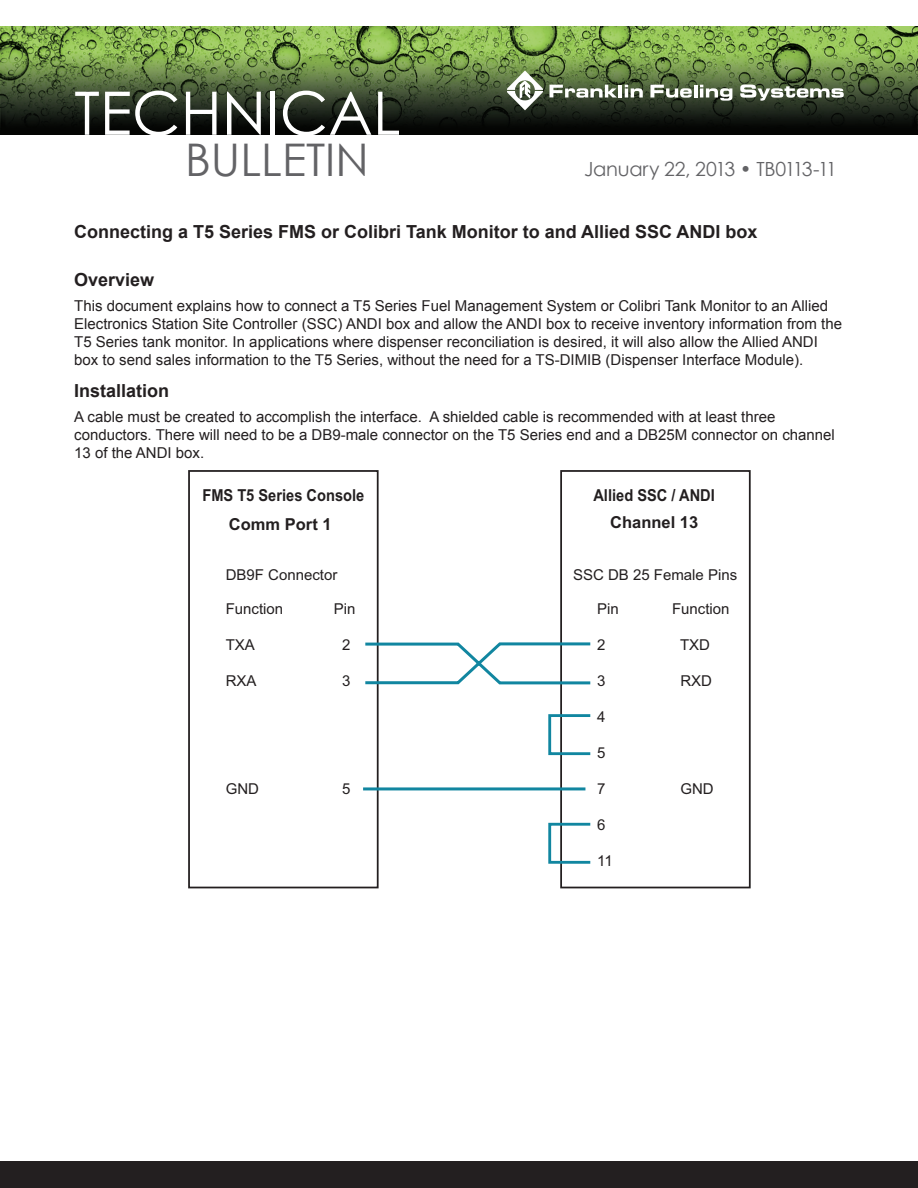
<style>
.page{position:relative;width:918px;height:1188px;background:#fff}
.page>*{position:absolute;margin:0;border:0;box-sizing:border-box;transform-origin:0 0}
.t1{font:60px "Century Gothic";color:#fff}
.t2{font:45px "Century Gothic";color:#636366}
.t3{font:19.5px "Century Gothic";letter-spacing:-.02em;color:#636366}
.Section_2_-_Chapter{font:700 18px "Arial";color:#231f20}
.t4{font:700 16.5px "Arial";color:#231f20;scale:.89 1}
.t5{font:700 16.5px "Arial";color:#231f20}
.t6{font:15px/18px "Arial";color:#231f20}
</style>
<div class="page">
<img style="left:0;top:27px;width:918px;height:108px">
<svg style="left:550px;top:85px;width:93px;height:13px"></svg>
<svg style="left:650px;top:85px;width:82px;height:16px"></svg>
<svg style="left:740px;top:85px;width:104px;height:16px"></svg>
<svg style="left:507px;top:70px;width:36px;height:40px"></svg>
<div style="left:0;top:1161px;width:918px;height:27px;background:#231f20"></div>
<svg style="left:188px;top:470px;width:563px;height:418px"></svg>
<svg style="left:360px;top:641px;width:233px;height:224px"></svg>
<h1 class="t1" style="left:74px;top:71px;width:328px">TECHNICAL</h1>
<h2 class="t2" style="left:185px;top:128px;width:185px">BULLETIN</h2>
<h3 class="t3" style="left:584px;top:155px;width:254px">January 22, 2013 • TB0113-11</h3>
<p class="Section_2_-_Chapter" style="left:74px;top:219px;width:685px">Connecting a T5 Series FMS or Colibri Tank Monitor to and Allied SSC ANDI box</p>
<p class="Section_2_-_Chapter" style="left:74px;top:268px;width:82px">Overview</p>
<p class="t6" style="left:74px;top:297px;width:769px">This document explains how to connect a T5 Series Fuel Management System or Colibri Tank Monitor to an Allied Electronics Station Site Controller (SSC) ANDI box and allow the ANDI box to receive inventory information from the T5 Series tank monitor. In applications where dispenser reconciliation is desired, it will also allow the Allied ANDI box to send sales information to the T5 Series, without the need for a TS-DIMIB (Dispenser Interface Module).</p>
<p class="Section_2_-_Chapter" style="left:74px;top:379px;width:97px">Installation</p>
<p class="t6" style="left:74px;top:408px;width:762px">A cable must be created to accomplish the interface. A shielded cable is recommended with at least three conductors. There will need to be a DB9-male connector on the T5 Series end and a DB25M connector on channel<br>13 of the ANDI box.</p>
<p class="t4" style="left:202px;top:484px;width:184px">FMS T5 Series Console</p>
<p class="t4" style="left:593px;top:484px;width:138px">Allied SSC / ANDI</p>
<p class="t5" style="left:229px;top:513px;width:104px">Comm Port 1</p>
<p class="t5" style="left:610px;top:512px;width:90px">Channel 13</p>
<p class="t6" style="left:226px;top:566px;width:113px">DB9F Connector</p>
<p class="t6" style="left:573px;top:566px;width:166px">SSC DB 25 Female Pins</p>
<p class="t6" style="left:226px;top:600px;width:59px">Function</p>
<p class="t6" style="left:334px;top:600px;width:23px">Pin</p>
<p class="t6" style="left:226px;top:636px;width:31px">TXA</p>
<p class="t6" style="left:342px;top:636px;width:10px">2</p>
<p class="t6" style="left:226px;top:672px;width:32px">RXA</p>
<p class="t6" style="left:342px;top:672px;width:10px">3</p>
<p class="t6" style="left:597px;top:600px;width:23px">Pin</p>
<p class="t6" style="left:672px;top:600px;width:59px">Function</p>
<p class="t6" style="left:597px;top:636px;width:10px">2</p>
<p class="t6" style="left:680px;top:636px;width:31px">TXD</p>
<p class="t6" style="left:597px;top:672px;width:10px">3</p>
<p class="t6" style="left:680px;top:672px;width:33px">RXD</p>
<p class="t6" style="left:597px;top:708px;width:10px">4</p>
<p class="t6" style="left:597px;top:744px;width:10px">5</p>
<p class="t6" style="left:597px;top:780px;width:10px">7</p>
<p class="t6" style="left:680px;top:780px;width:35px">GND</p>
<p class="t6" style="left:597px;top:816px;width:10px">6</p>
<p class="t6" style="left:597px;top:852px;width:17px">11</p>
<p class="t6" style="left:226px;top:780px;width:35px">GND</p>
<p class="t6" style="left:342px;top:780px;width:10px">5</p>
</div>
